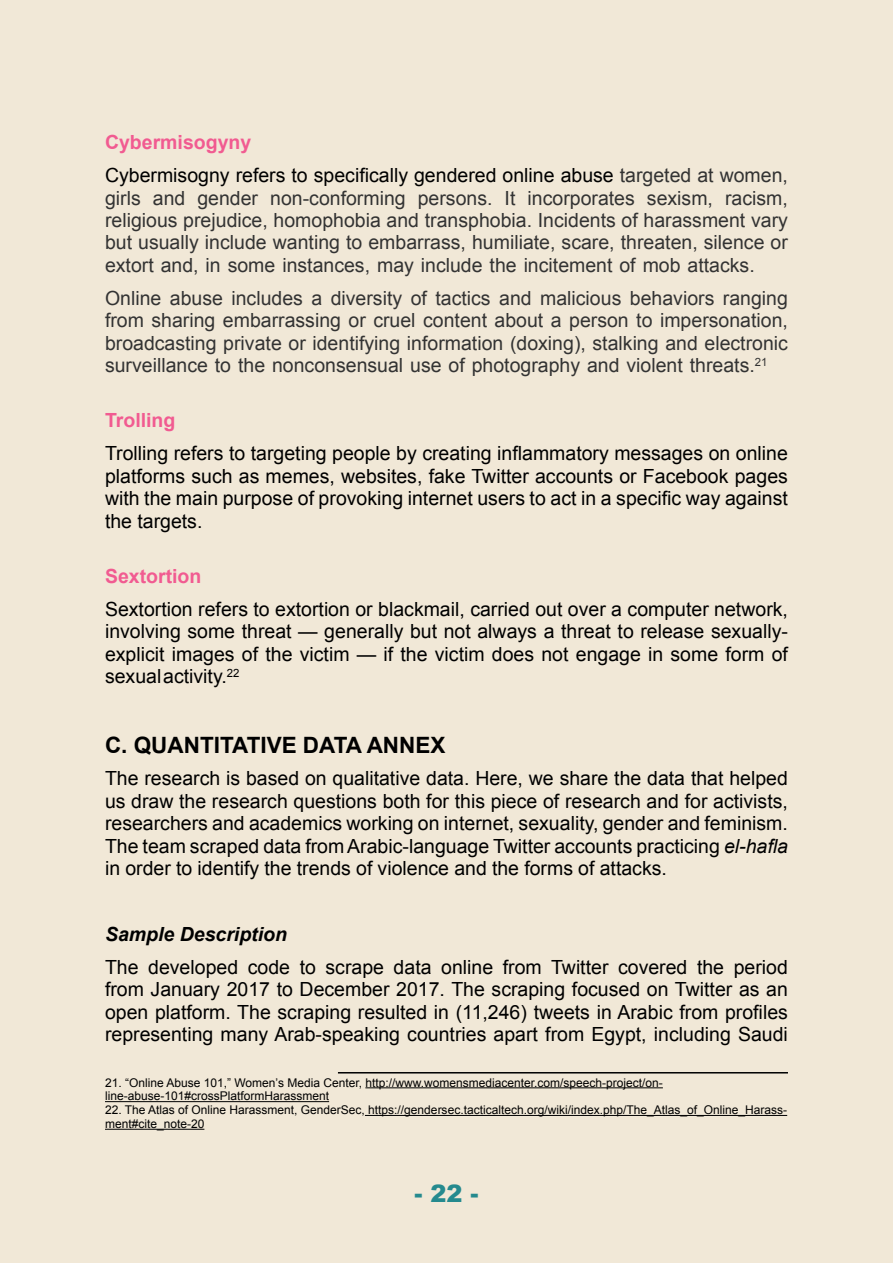
<style>
.page{position:relative;width:893px;height:1263px;background:#f1e8d7}
.page>*{position:absolute;margin:0;border:0;box-sizing:border-box;transform-origin:0 0}
.t1{font:900 24px "Arial";color:#258a8e}
.t2{font:700 22.5px "Arial";color:#000}
.t3{font:19.5px/22.4px "Arial";color:#000;text-align:justify}
.t4{font:19.5px/22.5px "Arial";color:#333;text-align:justify}
.t5{font:700 19.5px "Arial";color:#f15b91}
.t6{font:italic 700 19.5px "Arial";color:#000}
.t7{font:12px/13.8px "Arial";color:#000}
.s1{font-weight:700;color:#f15b91}
.s2{color:#333}
.s3{font-style:italic}
</style>
<div class="page">
<hr style="left:338px;top:1072px;width:450px;height:1px;background:#000">
<hr style="left:365px;top:1087px;width:298px;height:1px;background:#000">
<hr style="left:105px;top:1101px;width:224px;height:1px;background:#000">
<hr style="left:365px;top:1115px;width:422px;height:1px;background:#000">
<hr style="left:105px;top:1129px;width:99px;height:1px;background:#000">
<p class="t3" style="left:105px;top:126px;width:684px;line-height:32.8px"><span class="s1">Cybermisogyny<br></span>Cybermisogny refers to specifically gendered online abuse <span class="s2">targeted at women,</span></p>
<p class="t4" style="left:105px;top:187px;width:684px">girls and gender non-conforming persons. It incorporates sexism, racism, religious prejudice, homophobia and transphobia. Incidents of harassment vary but usually include wanting to embarrass, humiliate, scare, threaten, silence or extort and, in some instances, may include the incitement of mob attacks.</p>
<p class="t4" style="left:105px;top:287px;width:684px">Online abuse includes a diversity of tactics and malicious behaviors ranging from sharing embarrassing or cruel content about a person to impersonation, broadcasting private or identifying information (doxing), stalking and electronic surveillance to the nonconsensual use of photography and violent threats.<sup>21</sup></p>
<p class="t5" style="left:105px;top:408px;width:72px">Trolling</p>
<p class="t3" style="left:105px;top:442px;width:684px">Trolling refers to targeting people by creating inflammatory messages on online platforms such as memes, websites, fake Twitter accounts or Facebook pages with the main purpose of provoking internet users to act in a specific way against the targets.</p>
<p class="t5" style="left:105px;top:563px;width:98px">Sextortion</p>
<p class="t3" style="left:105px;top:598px;width:684px">Sextortion refers to extortion or blackmail, carried out over a computer network, involving some threat — generally but not always a threat to release sexually&shy;explicit images of the victim — if the victim does not engage in some form of sexual activity.<sup>22</sup></p>
<p class="t2" style="left:105px;top:730px;width:342px">C. QUANTITATIVE DATA ANNEX</p>
<p class="t3" style="left:105px;top:768px;width:684px">The research is based on qualitative data. Here, we share the data that helped us draw the research questions both for this piece of research and for activists, researchers and academics working on internet, sexuality, gender and feminism.<br>The team scraped data from Arabic-language Twitter accounts practicing <span class="s3">el-hafla </span>in order to identify the trends of violence and the forms of attacks.</p>
<p class="t6" style="left:105px;top:921px;width:184px">Sample Description</p>
<p class="t3" style="left:105px;top:956px;width:684px">The developed code to scrape data online from Twitter covered the period from January 2017 to December 2017. The scraping focused on Twitter as an open platform. The scraping resulted in (11,246) tweets in Arabic from profiles representing many Arab-speaking countries apart from Egypt, including Saudi</p>
<p class="t7" style="left:105px;top:1075px;width:559px">21. “Online Abuse 101,” Women’s Media Center, http://www.womensmediacenter.com/speech-project/on&shy;line-abuse-101#crossPlatformHarassment</p>
<p class="t7" style="left:105px;top:1103px;width:684px">22. The Atlas of Online Harassment, GenderSec, https://gendersec.tacticaltech.org/wiki/index.php/The_Atlas_of_Online_Harass&shy;ment#cite_note-20</p>
<p class="t1" style="left:414px;top:1176px;width:65px">- 22 -</p>
</div>
